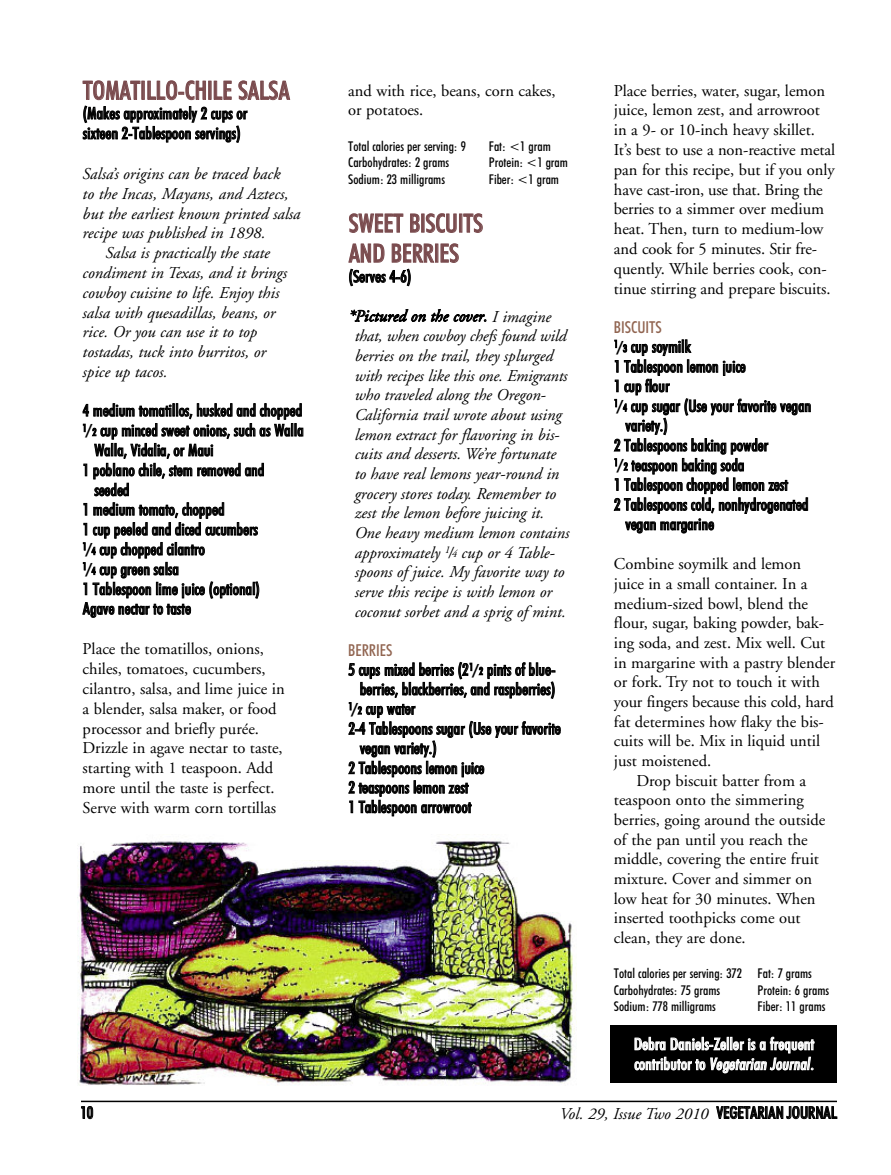
<style>
.page{position:relative;width:891px;height:1175px;background:#fff}
.page>*{position:absolute;margin:0;border:0;box-sizing:border-box;transform-origin:0 0}
.t1{font:25.5px/30px "Futuri Condensed Regular SWFTE";letter-spacing:-.005em;color:#7a4b4e}
.t2{font:16.5px/19.8px "Adobe Garamond";color:#000}
.t3{font:italic 16.5px/19.6px "Adobe Garamond";color:#000}
.t4{font:16.5px/19.8px "Futuri Condensed Regular SWFTE";color:#000}
.t5{font:16.5px "Futuri Condensed Italic SWFTE";letter-spacing:.005em;color:#fff}
.t6{font:16.5px "Futuri Condensed Regular SWFTE";letter-spacing:.005em;color:#fff}
.t7{font:16.5px "Futuri Condensed Regular SWFTE";color:#916551}
.t8{font:13.5px/16.5px "Futuri Condensed Regular SWFTE";color:#000}
.s1{font-family:"Futuri Bold SWFTE"}
.s2{font-size:10.5px}
.s3{font-family:"Futuri Condensed Regular SWFTE"}
.s4{font-family:"Futuri Condensed Regular SWFTE";font-style:normal}
</style>
<div class="page">
<hr style="left:81px;top:1100px;width:756px;height:2px;background:#000">
<div style="left:611px;top:1025px;width:226px;height:57px;background:#000"></div>
<img style="left:78px;top:841px;width:499px;height:244px">
<h1 class="t1" style="left:83px;top:75px;width:208px">TOMATILLO-CHILE SALSA</h1>
<p class="t4" style="left:83px;top:103px;width:166px">(Makes approximately 2 cups or sixteen 2-Tablespoon servings)</p>
<p class="t3" style="left:83px;top:165px;width:199px">Salsa’s origins can be traced back</p>
<p class="t3" style="left:83px;top:185px;width:207px">to the Incas, Mayans, and Aztecs,</p>
<p class="t3" style="left:83px;top:205px;width:219px">but the earliest known printed salsa</p>
<p class="t3" style="left:83px;top:225px;width:185px">recipe was published in 1898.</p>
<p class="t3" style="left:105px;top:245px;width:166px">Salsa is practically the state</p>
<p class="t3" style="left:83px;top:264px;width:206px">condiment in Texas, and it brings</p>
<p class="t3" style="left:83px;top:284px;width:198px">cowboy cuisine to life. Enjoy this</p>
<p class="t3" style="left:83px;top:304px;width:194px">salsa with quesadillas, beans, or</p>
<p class="t3" style="left:83px;top:324px;width:176px">rice. Or you can use it to top</p>
<p class="t3" style="left:83px;top:344px;width:185px">tostadas, tuck into burritos, or</p>
<p class="t3" style="left:83px;top:363px;width:86px">spice up tacos.</p>
<p class="t4" style="left:83px;top:400px;width:221px">4 medium tomatillos, husked and chopped</p>
<p class="t4" style="left:83px;top:420px;width:223px"><sup>1</sup><span class="s1">/</span><span class="s2">2</span> cup minced sweet onions, such as Walla</p>
<p class="t4" style="left:94px;top:440px;width:121px">Walla, Vidalia, or Maui</p>
<p class="t4" style="left:83px;top:460px;width:183px">1 poblano chile, stem removed and</p>
<p class="t4" style="left:94px;top:480px;width:36px">seeded</p>
<p class="t4" style="left:83px;top:499px;width:143px">1 medium tomato, chopped</p>
<p class="t4" style="left:83px;top:519px;width:177px">1 cup peeled and diced cucumbers</p>
<p class="t4" style="left:83px;top:539px;width:124px"><sup>1</sup><span class="s1">/</span><span class="s2">4</span> cup chopped cilantro</p>
<p class="t4" style="left:83px;top:559px;width:98px"><sup>1</sup><span class="s1">/</span><span class="s2">4</span> cup green salsa</p>
<p class="t4" style="left:83px;top:579px;width:179px">1 Tablespoon lime juice (optional)</p>
<p class="t4" style="left:83px;top:598px;width:110px">Agave nectar to taste</p>
<p class="t2" style="left:83px;top:640px;width:204px">Place the tomatillos, onions, chiles, tomatoes, cucumbers, cilantro, salsa, and lime juice in a blender, salsa maker, or food processor and briefly purée.<br>Drizzle in agave nectar to taste, starting with 1 teaspoon. Add more until the taste is perfect.<br>Serve with warm corn tortillas</p>
<p class="t2" style="left:348px;top:82px;width:209px">and with rice, beans, corn cakes, or potatoes.</p>
<p class="t8" style="left:348px;top:137px;width:119px">Total calories per serving: 9</p>
<p class="t8" style="left:489px;top:137px;width:64px">Fat: &lt;1 gram</p>
<p class="t8" style="left:348px;top:154px;width:103px">Carbohydrates: 2 grams</p>
<p class="t8" style="left:489px;top:154px;width:81px">Protein: &lt;1 gram</p>
<p class="t8" style="left:348px;top:170px;width:98px">Sodium: 23 milligrams</p>
<p class="t8" style="left:489px;top:170px;width:72px">Fiber: &lt;1 gram</p>
<h1 class="t1" style="left:349px;top:208px;width:136px">SWEET BISCUITS<br>AND BERRIES</h1>
<p class="t4" style="left:349px;top:266px;width:64px">(Serves 4-6)</p>
<p class="t3" style="left:355px;top:308px;width:216px;text-indent:-6px">*Pictured on the cover. I imagine that, when cowboy chefs found wild berries on the trail, they splurged with recipes like this one. Emigrants who traveled along the Oregon-California trail wrote about using lemon extract for flavoring in bis&shy;cuits and desserts. We’re fortunate to have real lemons year-round in grocery stores today. Remember to zest the lemon before juicing it.<br>One heavy medium lemon contains approximately <sup>1</sup>/<span class="s2">4</span> cup or 4 Table&shy;spoons of juice. My favorite way to serve this recipe is with lemon or coconut sorbet and a sprig of mint.</p>
<p class="t7" style="left:348px;top:640px;width:46px">BERRIES</p>
<p class="t4" style="left:349px;top:659px;width:209px">5 cups mixed berries (2<sup>1</sup><span class="s1">/</span><span class="s2">2</span> pints of blue-</p>
<p class="t4" style="left:360px;top:679px;width:197px">berries, blackberries, and raspberries)</p>
<p class="t4" style="left:349px;top:698px;width:68px"><sup>1</sup><span class="s1">/</span><span class="s2">2</span> cup water</p>
<p class="t4" style="left:349px;top:718px;width:214px">2-4 Tablespoons sugar (Use your favorite</p>
<p class="t4" style="left:360px;top:738px;width:78px">vegan variety.)</p>
<p class="t4" style="left:349px;top:757px;width:137px">2 Tablespoons lemon juice</p>
<p class="t4" style="left:349px;top:777px;width:121px">2 teaspoons lemon zest</p>
<p class="t4" style="left:349px;top:796px;width:124px">1 Tablespoon arrowroot</p>
<p class="t2" style="left:614px;top:82px;width:223px">Place berries, water, sugar, lemon juice, lemon zest, and arrowroot in a 9- or 10-inch heavy skillet.<br>It’s best to use a non-reactive metal pan for this recipe, but if you only have cast-iron, use that. Bring the berries to a simmer over medium heat. Then, turn to medium-low and cook for 5 minutes. Stir fre&shy;quently. While berries cook, con&shy;tinue stirring and prepare biscuits.</p>
<p class="t7" style="left:614px;top:317px;width:49px">BISCUITS</p>
<p class="t4" style="left:614px;top:336px;width:78px"><sup>1</sup><span class="s1">/</span><span class="s2">3</span> cup soymilk</p>
<p class="t4" style="left:614px;top:356px;width:133px">1 Tablespoon lemon juice</p>
<p class="t4" style="left:614px;top:376px;width:57px">1 cup flour</p>
<p class="t4" style="left:614px;top:396px;width:199px"><sup>1</sup><span class="s1">/</span><span class="s2">4</span> cup sugar (Use your favorite vegan</p>
<p class="t4" style="left:625px;top:415px;width:44px">variety.)</p>
<p class="t4" style="left:614px;top:435px;width:156px">2 Tablespoons baking powder</p>
<p class="t4" style="left:614px;top:455px;width:132px"><sup>1</sup><span class="s1">/</span><span class="s2">2</span> teaspoon baking soda</p>
<p class="t4" style="left:614px;top:474px;width:175px">1 Tablespoon chopped lemon zest</p>
<p class="t4" style="left:614px;top:494px;width:196px">2 Tablespoons cold, nonhydrogenated</p>
<p class="t4" style="left:625px;top:514px;width:90px">vegan margarine</p>
<p class="t2" style="left:614px;top:555px;width:189px">Combine soymilk and lemon</p>
<p class="t2" style="left:614px;top:575px;width:195px">juice in a small container. In a</p>
<p class="t2" style="left:614px;top:595px;width:196px">medium-sized bowl, blend the</p>
<p class="t2" style="left:614px;top:614px;width:212px">flour, sugar, baking powder, bak-</p>
<p class="t2" style="left:614px;top:634px;width:213px">ing soda, and zest. Mix well. Cut</p>
<p class="t2" style="left:614px;top:654px;width:223px">in margarine with a pastry blender</p>
<p class="t2" style="left:614px;top:673px;width:207px">or fork. Try not to touch it with</p>
<p class="t2" style="left:614px;top:693px;width:221px">your fingers because this cold, hard</p>
<p class="t2" style="left:614px;top:713px;width:212px">fat determines how flaky the bis-</p>
<p class="t2" style="left:614px;top:732px;width:208px">cuits will be. Mix in liquid until</p>
<p class="t2" style="left:614px;top:752px;width:99px">just moistened.</p>
<p class="t2" style="left:637px;top:772px;width:171px">Drop biscuit batter from a</p>
<p class="t2" style="left:614px;top:791px;width:192px">teaspoon onto the simmering</p>
<p class="t2" style="left:614px;top:811px;width:213px">berries, going around the outside</p>
<p class="t2" style="left:614px;top:831px;width:195px">of the pan until you reach the</p>
<p class="t2" style="left:614px;top:850px;width:207px">middle, covering the entire fruit</p>
<p class="t2" style="left:614px;top:870px;width:200px">mixture. Cover and simmer on</p>
<p class="t2" style="left:614px;top:890px;width:203px">low heat for 30 minutes. When</p>
<p class="t2" style="left:614px;top:909px;width:188px">inserted toothpicks come out</p>
<p class="t2" style="left:614px;top:929px;width:133px">clean, they are done.</p>
<p class="t8" style="left:614px;top:965px;width:200px">Total calories per serving: 372 Fat: 7 grams<br>Carbohydrates: 75 grams</p>
<p class="t8" style="left:758px;top:981px;width:73px">Protein: 6 grams</p>
<p class="t8" style="left:614px;top:998px;width:104px">Sodium: 778 milligrams</p>
<p class="t8" style="left:758px;top:998px;width:69px">Fiber: 11 grams</p>
<p class="t6" style="left:634px;top:1033px;width:182px">Debra Daniels-Zeller is a frequent</p>
<p class="t5" style="left:634px;top:1053px;width:181px"><span class="s3">contributor to</span> Vegetarian Journal<span class="s3">.</span></p>
<p class="t4" style="left:80px;top:1102px;width:14px">10</p>
<p class="t3" style="left:560px;top:1105px;width:279px">Vol. 29, Issue Two 2010 <span class="s4">VEGETARIAN JOURNAL</span></p>
</div>
